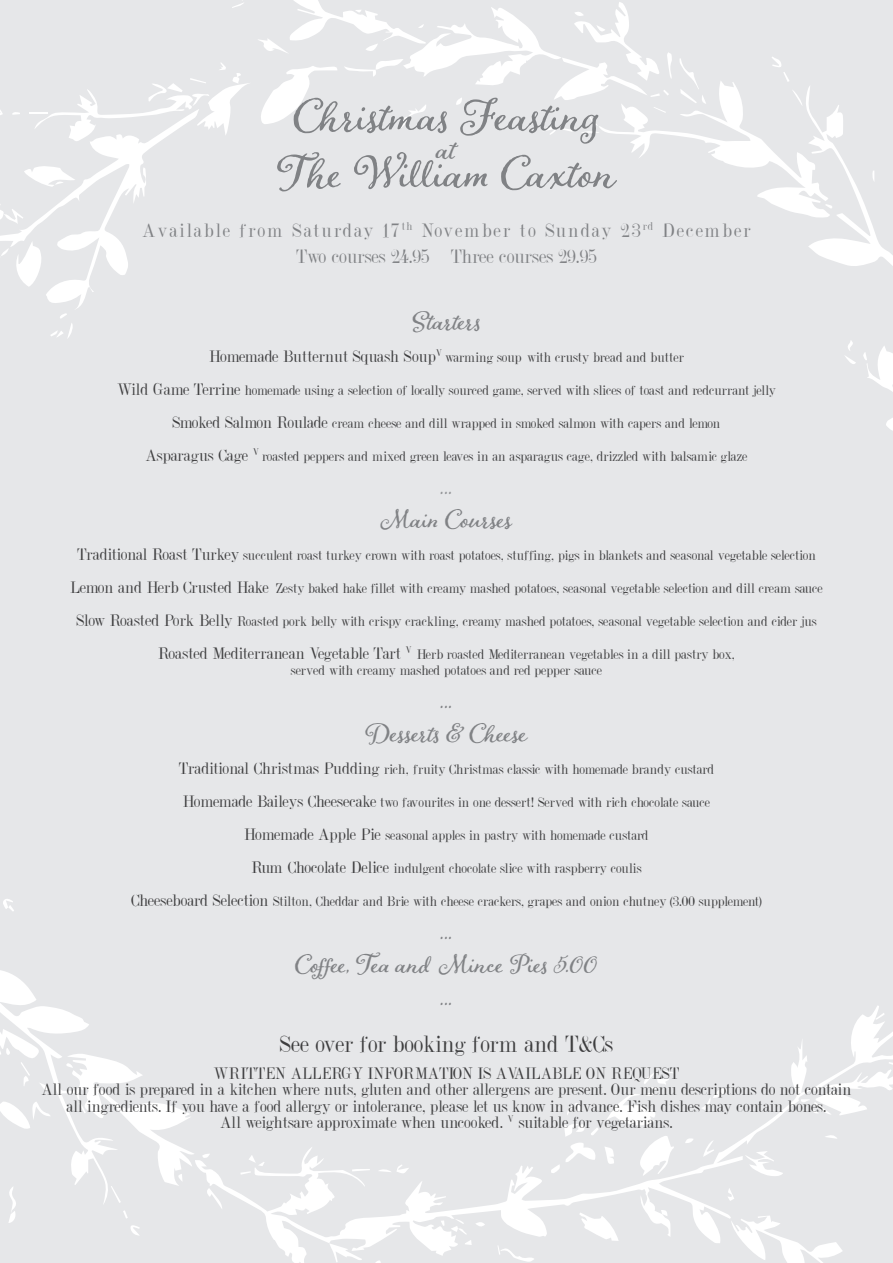
<style>
.page{position:relative;width:893px;height:1263px;background:#e6e7e9}
.page>*{position:absolute;margin:0;border:0;box-sizing:border-box;transform-origin:0 0}
.t1{font:52.5px "Adorn Bouquet";letter-spacing:.065em;color:#808285}
.t2{font:52.5px "Adorn Bouquet";color:#808285}
.t3{font:34.5px "Adorn Bouquet";color:#808285}
.t4{font:30px/33px "Adorn Bouquet";letter-spacing:.015em;color:#808285;text-align:center}
.t5{font:30px "Adorn Bouquet";color:#939598}
.t6{font:25.5px "Dubiel Plain";color:#3e3e3f}
.t7{font:21px/25.5px "Dubiel Plain";letter-spacing:.07em;color:#808285;text-align:center}
.t8{font:18px/16.5px "Dubiel Plain";color:#3e3e3f;text-align:center}
.t9{font:15px/16.5px "Dubiel Plain";color:#3e3e3f;text-align:center}
.s1{font-size:18px}
</style>
<div class="page">
<svg style="left:8px;top:1205px;width:8px;height:18px"></svg>
<svg style="left:195px;top:1006px;width:698px;height:257px"></svg>
<svg style="left:832px;top:105px;width:61px;height:161px"></svg>
<svg style="left:0;top:970px;width:194px;height:235px"></svg>
<svg style="left:731px;top:1215px;width:112px;height:48px"></svg>
<svg style="left:579px;top:1212px;width:40px;height:29px"></svg>
<svg style="left:745px;top:1151px;width:38px;height:26px"></svg>
<svg style="left:206px;top:1188px;width:16px;height:21px"></svg>
<svg style="left:368px;top:1260px;width:15px;height:3px"></svg>
<svg style="left:703px;top:1140px;width:11px;height:17px"></svg>
<svg style="left:130px;top:1225px;width:10px;height:10px"></svg>
<svg style="left:727px;top:1187px;width:7px;height:14px"></svg>
<svg style="left:644px;top:1072px;width:11px;height:12px"></svg>
<svg style="left:111px;top:1186px;width:10px;height:17px"></svg>
<svg style="left:701px;top:1086px;width:27px;height:24px"></svg>
<svg style="left:3px;top:899px;width:11px;height:12px"></svg>
<svg style="left:352px;top:1168px;width:18px;height:3px"></svg>
<svg style="left:685px;top:1137px;width:9px;height:6px"></svg>
<svg style="left:824px;top:1134px;width:13px;height:5px"></svg>
<svg style="left:378px;top:1164px;width:31px;height:10px"></svg>
<svg style="left:177px;top:1174px;width:6px;height:8px"></svg>
<svg style="left:872px;top:170px;width:2px;height:12px"></svg>
<svg style="left:202px;top:1153px;width:8px;height:5px"></svg>
<svg style="left:79px;top:1102px;width:7px;height:11px"></svg>
<svg style="left:451px;top:1221px;width:34px;height:24px"></svg>
<svg style="left:845px;top:341px;width:48px;height:90px"></svg>
<svg style="left:66px;top:1063px;width:7px;height:5px"></svg>
<svg style="left:0;top:1002px;width:51px;height:154px"></svg>
<svg style="left:661px;top:1070px;width:13px;height:3px"></svg>
<svg style="left:123px;top:1210px;width:5px;height:8px"></svg>
<svg style="left:801px;top:1090px;width:66px;height:26px"></svg>
<svg style="left:240px;top:1155px;width:25px;height:20px"></svg>
<svg style="left:0;top:0;width:832px;height:338px"></svg>
<svg style="left:441px;top:1220px;width:4px;height:6px"></svg>
<svg style="left:551px;top:1079px;width:123px;height:97px"></svg>
<svg style="left:497px;top:1245px;width:38px;height:17px"></svg>
<h1 class="t1" style="left:293px;top:80px;width:308px">Christmas Feasting</h1>
<h2 class="t3" style="left:437px;top:126px;width:21px">at</h2>
<h1 class="t2" style="left:277px;top:137px;width:336px">The William Caxton</h1>
<h3 class="t7" style="left:142px;top:217px;width:610px">Available from Saturday 17<sup>th</sup> November to Sunday 23<sup>rd</sup> December<br>Two courses 24.95 Three courses 29.95</h3>
<h3 class="t4" style="left:413px;top:302px;width:69px">Starters</h3>
<p class="t9" style="left:209px;top:348px;width:476px"><span class="s1">Homemade Butternut Squash Soup</span><sup>V</sup> warming soup with crusty bread and butter</p>
<p class="t9" style="left:117px;top:381px;width:660px"><span class="s1">Wild Game Terrine</span> homemade using a selection of locally sourced game, served with slices of toast and redcurrant jelly</p>
<p class="t9" style="left:172px;top:414px;width:549px"><span class="s1">Smoked Salmon Roulade</span> cream cheese and dill wrapped in smoked salmon with capers and lemon</p>
<p class="t9" style="left:146px;top:447px;width:603px"><span class="s1">Asparagus Cage</span> <sup>V</sup> roasted peppers and mixed green leaves in an asparagus cage, drizzled with balsamic glaze</p>
<h3 class="t5" style="left:440px;top:466px;width:14px">...</h3>
<h3 class="t4" style="left:381px;top:500px;width:132px">Main Courses</h3>
<p class="t9" style="left:77px;top:546px;width:740px"><span class="s1">Traditional Roast Turkey</span> succulent roast turkey crown with roast potatoes, stuffing, pigs in blankets and seasonal vegetable selection</p>
<p class="t9" style="left:70px;top:579px;width:754px"><span class="s1">Lemon and Herb Crusted Hake</span> Zesty baked hake fillet with creamy mashed potatoes, seasonal vegetable selection and dill cream sauce</p>
<p class="t9" style="left:76px;top:612px;width:742px"><span class="s1">Slow Roasted Pork Belly</span> Roasted pork belly with crispy crackling, creamy mashed potatoes, seasonal vegetable selection and cider jus</p>
<p class="t9" style="left:158px;top:645px;width:578px"><span class="s1">Roasted Mediterranean Vegetable Tart</span> <sup>V</sup> Herb roasted Mediterranean vegetables in a dill pastry box, served with creamy mashed potatoes and red pepper sauce</p>
<h3 class="t4" style="left:365px;top:681px;width:163px">...<br>Desserts &amp; Cheese</h3>
<p class="t9" style="left:179px;top:761px;width:537px"><span class="s1">Traditional Christmas Pudding</span> rich, fruity Christmas classic with homemade brandy custard</p>
<p class="t9" style="left:183px;top:794px;width:528px"><span class="s1">Homemade Baileys Cheesecake</span> two favourites in one dessert! Served with rich chocolate sauce</p>
<p class="t9" style="left:244px;top:827px;width:406px"><span class="s1">Homemade Apple Pie</span> seasonal apples in pastry with homemade custard</p>
<p class="t9" style="left:251px;top:860px;width:392px"><span class="s1">Rum Chocolate Delice</span> indulgent chocolate slice with raspberry coulis</p>
<p class="t9" style="left:131px;top:893px;width:632px"><span class="s1">Cheeseboard Selection</span> Stilton, Cheddar and Brie with cheese crackers, grapes and onion chutney (3.00 supplement)</p>
<h3 class="t4" style="left:295px;top:912px;width:304px">...<br>Coffee, Tea and Mince Pies 5.00 ...</h3>
<h3 class="t6" style="left:280px;top:1030px;width:334px">See over for booking form and T&amp;Cs</h3>
<p class="t8" style="left:41px;top:1064px;width:812px">WRITTEN ALLERGY INFORMATION IS AVAILABLE ON REQUEST<br>All our food is prepared in a kitchen where nuts, gluten and other allergens are present. Our menu descriptions do not contain all ingredients. If you have a food allergy or intolerance, please let us know in advance. Fish dishes may contain bones.<br>All weightsare approximate when uncooked. <sup>V</sup> suitable for vegetarians.</p>
</div>
